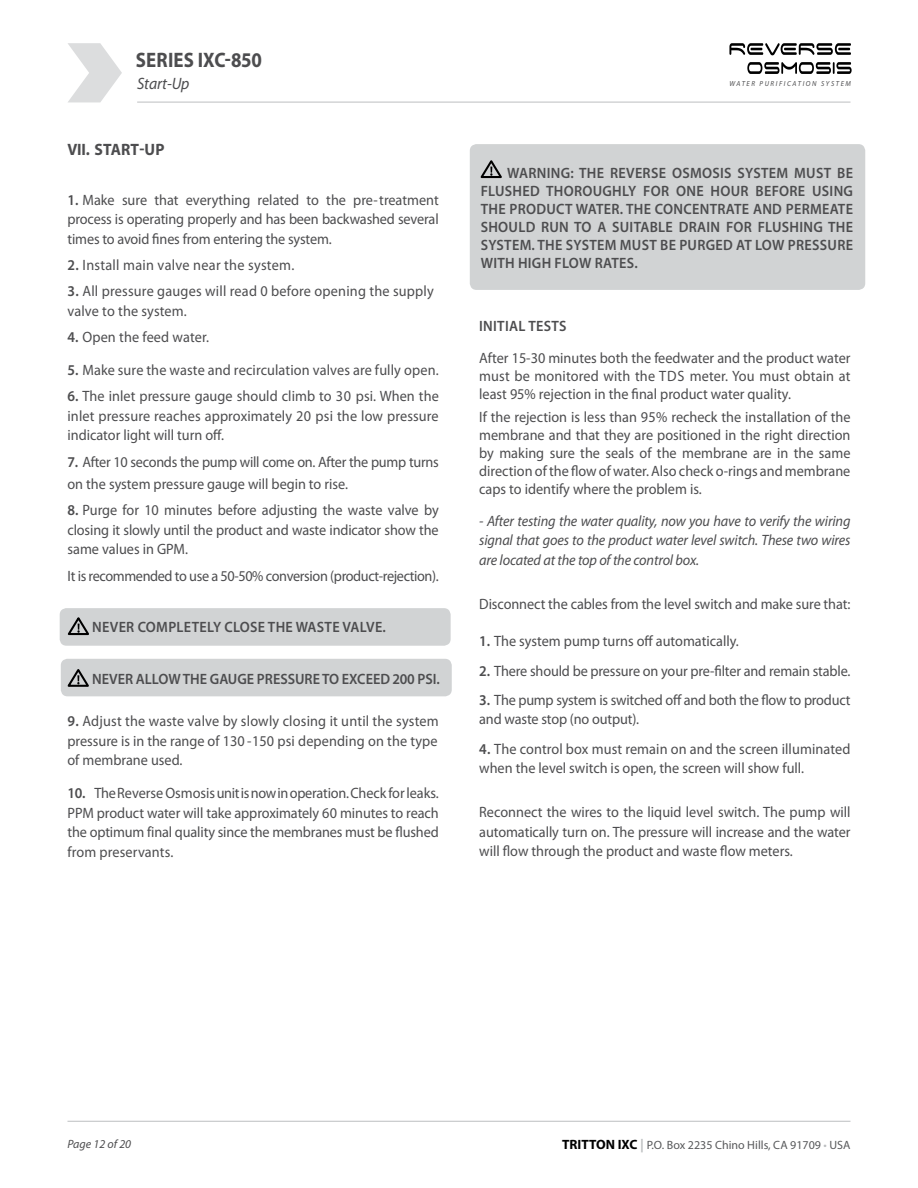
<style>
.page{position:relative;width:918px;height:1188px;background:#fff}
.page>*{position:absolute;margin:0;border:0;box-sizing:border-box;transform-origin:0 0}
.t1{font:700 21px "Myriad Pro";letter-spacing:.005em;color:#4d4d4f;scale:.9 1}
.t2{font:700 16.5px "Myriad Pro";letter-spacing:.01em;color:#4d4d4f;scale:.95 1}
.t3{font:italic 16.5px "Myriad Pro";letter-spacing:-.01em;color:#4d4d4f;scale:.95 1}
.t4{font:15px/19.5px "Myriad Pro";color:#4d4d4f;text-align:justify;scale:.95 1}
.t5{font:600 15px/18px "Myriad Pro";letter-spacing:.02em;color:#4d4d4f;text-align:justify;scale:.95 1}
.t6{font:italic 15px/19.5px "Myriad Pro";letter-spacing:-.01em;color:#4d4d4f;text-align:justify;scale:.95 1}
.t7{font:15px/22.5px "Myriad Pro";letter-spacing:-.02em;color:#4d4d4f;scale:.95 1}
.t8{font:15px "Myriad Pro";letter-spacing:-.025em;color:#4d4d4f;scale:.95 1}
.t9{font:600 15px "Myriad Pro";color:#4d4d4f;scale:.95 1}
.t10{font:15px "Myriad Pro";letter-spacing:.02em;color:#4d4d4f;scale:.95 1}
.t11{font:12px "Myriad Pro";color:#58595b}
.t12{font:italic 12px "Myriad Pro";color:#4d4d4f}
.t13{font:italic 7.35px "Myriad Pro";letter-spacing:.23em;color:#4d4d4f;scale:.95 1}
.s1{font-weight:600}
.s2{font-weight:700;font-size:13.5px;color:#000}
.s3{font-weight:700;font-size:13.5px;color:#bcbec0}
.s4{color:#bcbec0}
</style>
<div class="page">
<hr style="left:68px;top:1121px;width:782px;height:1px;background:#bcbec0">
<svg style="left:747px;top:62px;width:105px;height:12px"></svg>
<svg style="left:729px;top:43px;width:122px;height:12px"></svg>
<svg style="left:68px;top:43px;width:54px;height:59px"></svg>
<hr style="left:137px;top:102px;width:713px;height:1px;background:#bcbec0">
<div style="left:60px;top:608px;width:391px;height:38px;background:#d1d3d4;border-radius:7px"></div>
<svg style="left:67px;top:617px;width:22px;height:19px"></svg>
<div style="left:61px;top:659px;width:391px;height:37px;background:#d1d3d4;border-radius:7px"></div>
<svg style="left:67px;top:669px;width:22px;height:18px"></svg>
<div style="left:470px;top:144px;width:395px;height:146px;background:#d1d3d4;border-radius:7px"></div>
<svg style="left:480px;top:160px;width:22px;height:19px"></svg>
<h1 class="t1" style="left:136px;top:46px;width:141px">SERIES IXC-850</h1>
<p class="t3" style="left:137px;top:73px;width:57px">Start-Up</p>
<p class="t2" style="left:68px;top:138px;width:104px">VII. START-UP</p>
<p class="t4" style="left:68px;top:190px;width:392px"><span class="s1">1.</span> Make sure that everything related to the pre-treatment process is operating properly and has been backwashed several times to avoid fines from entering the system.</p>
<p class="t10" style="left:68px;top:256px;width:240px"><span class="s1">2.</span> Install main valve near the system.</p>
<p class="t4" style="left:68px;top:281px;width:387px"><span class="s1">3.</span> All pressure gauges will read 0 before opening the supply valve to the system.</p>
<p class="t4" style="left:68px;top:327px;width:151px"><span class="s1">4.</span> Open the feed water.</p>
<p class="t4" style="left:68px;top:360px;width:392px"><span class="s1">5.</span> Make sure the waste and recirculation valves are fully open.</p>
<p class="t4" style="left:68px;top:386px;width:392px"><span class="s1">6.</span> The inlet pressure gauge should climb to 30 psi. When the inlet pressure reaches approximately 20 psi the low pressure indicator light will turn off.</p>
<p class="t7" style="left:68px;top:450px;width:392px"><span class="s1">7.</span> After 10 seconds the pump will come on. After the pump turns on the system pressure gauge will begin to rise.</p>
<p class="t4" style="left:68px;top:500px;width:392px"><span class="s1">8.</span> Purge for 10 minutes before adjusting the waste valve by closing it slowly until the product and waste indicator show the same values in GPM.</p>
<p class="t8" style="left:68px;top:566px;width:392px">It is recommended to use a 50-50% conversion (product-rejection).</p>
<p class="t5" style="left:92px;top:618px;width:311px">NEVER COMPLETELY CLOSE THE WASTE VALVE.</p>
<p class="t9" style="left:92px;top:669px;width:368px">NEVER ALLOW THE GAUGE PRESSURE TO EXCEED 200 PSI.</p>
<p class="t4" style="left:68px;top:711px;width:392px"><span class="s1">9.</span> Adjust the waste valve by slowly closing it until the system pressure is in the range of 130 -150 psi depending on the type of membrane used.</p>
<p class="t4" style="left:68px;top:783px;width:392px"><span class="s1">10.</span> The Reverse Osmosis unit is now in operation. Check for leaks.<br>PPM product water will take approximately 60 minutes to reach the optimum final quality since the membranes must be flushed from preservants.</p>
<p class="t13" style="left:729px;top:79px;width:130px">WATER PURIFICATION SYSTEM</p>
<p class="t5" style="left:481px;top:164px;width:393px;text-indent:27px">WARNING: THE REVERSE OSMOSIS SYSTEM MUST BE FLUSHED THOROUGHLY FOR ONE HOUR BEFORE USING THE PRODUCT WATER. THE CONCENTRATE AND PERMEATE SHOULD RUN TO A SUITABLE DRAIN FOR FLUSHING THE SYSTEM. THE SYSTEM MUST BE PURGED AT LOW PRESSURE WITH HIGH FLOW RATES.</p>
<p class="t5" style="left:479px;top:316px;width:93px">INITIAL TESTS</p>
<p class="t4" style="left:479px;top:348px;width:392px;line-height:18px">After 15-30 minutes both the feedwater and the product water must be monitored with the TDS meter. You must obtain at least 95% rejection in the final product water quality.</p>
<p class="t4" style="left:479px;top:408px;width:392px;line-height:18px">If the rejection is less than 95% recheck the installation of the membrane and that they are positioned in the right direction by making sure the seals of the membrane are in the same direction of the flow of water. Also check o-rings and membrane caps to identify where the problem is.</p>
<p class="t6" style="left:479px;top:511px;width:392px">- After testing the water quality, now you have to verify the wiring signal that goes to the product water level switch. These two wires are located at the top of the control box.</p>
<p class="t4" style="left:479px;top:594px;width:392px">Disconnect the cables from the level switch and make sure that:</p>
<p class="t4" style="left:479px;top:631px;width:275px"><span class="s1">1.</span> The system pump turns off automatically.</p>
<p class="t4" style="left:479px;top:661px;width:392px"><span class="s1">2.</span> There should be pressure on your pre-filter and remain stable.</p>
<p class="t4" style="left:479px;top:690px;width:392px"><span class="s1">3.</span> The pump system is switched off and both the flow to product and waste stop (no output).</p>
<p class="t4" style="left:479px;top:739px;width:392px"><span class="s1">4.</span> The control box must remain on and the screen illuminated when the level switch is open, the screen will show full.</p>
<p class="t4" style="left:479px;top:802px;width:392px">Reconnect the wires to the liquid level switch. The pump will automatically turn on. The pressure will increase and the water will flow through the product and waste flow meters.</p>
<p class="t12" style="left:68px;top:1137px;width:65px">Page 12 of 20</p>
<p class="t11" style="left:562px;top:1138px;width:290px"><span class="s2">TRITTON IXC</span> <span class="s3">|</span> P.O. Box 2235 Chino Hills, CA 91709 <span class="s4">•</span> USA</p>
</div>
